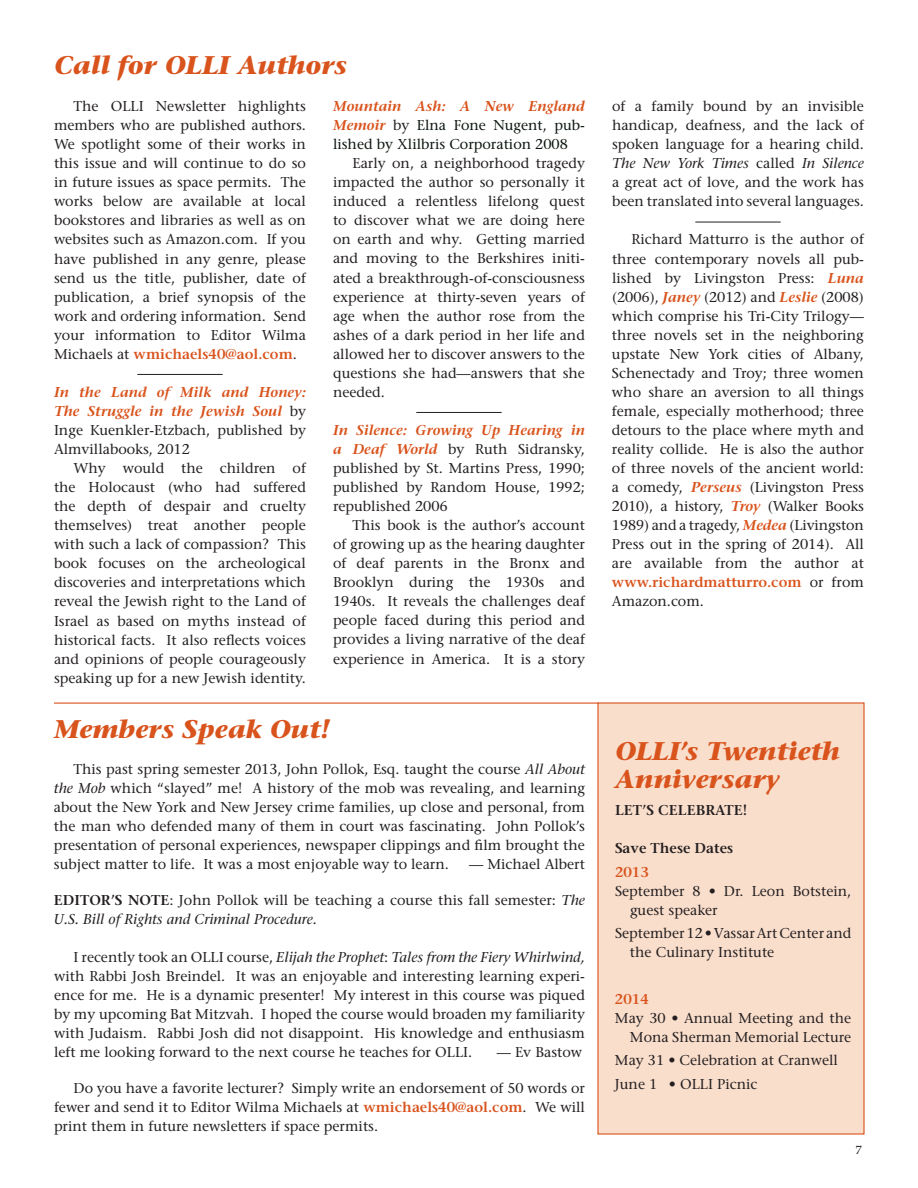
<style>
.page{position:relative;width:918px;height:1188px;background:#fff}
.page>*{position:absolute;margin:0;border:0;box-sizing:border-box;transform-origin:0 0}
.t1{font:italic 700 25.5px/28.5px "Stone Serif";color:#d9531c}
.t2{font:14.25px/19px "Stone Serif";color:#231f20;text-align:justify}
.t3{font:14.25px/19px "Stone Serif";color:#0c160e;text-align:justify}
.t4{font:600 14.25px "Stone Serif";color:#231f20}
.t5{font:600 14.25px "Stone Serif";color:#d9531c}
.t6{font:12px "Palatino";color:#231f20}
.s1{font-weight:600;font-style:italic;color:#d9531c}
.s2{color:#231f20}
.s3{font-weight:600;color:#d9531c}
.s4{font-style:italic}
</style>
<div class="page">
<div style="left:597px;top:702px;width:268px;height:433px;background:#fadecc"></div>
<hr style="left:137px;top:374px;width:86px;height:1px;background:#231f20">
<hr style="left:416px;top:412px;width:86px;height:1px;background:#231f20">
<hr style="left:695px;top:222px;width:86px;height:1px;background:#231f20">
<hr style="left:54px;top:703px;width:544px;height:1px;background:#d9531c">
<h1 class="t1" style="left:54px;top:51px;width:295px">Call for OLLI Authors</h1>
<p class="t3" style="left:333px;top:97px;width:254px"><span class="s1">Mountain Ash: A New England Memoir</span> <span class="s2">by</span> Elna Fone Nugent, pub&shy;lished by Xlilbris Corporation 2008</p>
<p class="t2" style="left:333px;top:154px;width:254px;text-indent:19px">Early on, a neighborhood tragedy impacted the author so personally it induced a relentless lifelong quest to discover what we are doing here on earth and why. Getting married and moving to the Berkshires initi&shy;ated a breakthrough-of-consciousness experience at thirty-seven years of age when the author rose from the ashes of a dark period in her life and allowed her to discover answers to the questions she had—answers that she needed.</p>
<p class="t2" style="left:333px;top:420px;width:254px"><span class="s1">In Silence: Growing Up Hearing in a Deaf World</span> by Ruth Sidransky, published by St. Martins Press, 1990; published by Random House, 1992; republished 2006</p>
<p class="t2" style="left:333px;top:516px;width:254px;text-indent:19px">This book is the author’s account of growing up as the hearing daughter of deaf parents in the Bronx and Brooklyn during the 1930s and 1940s. It reveals the challenges deaf people faced during this period and provides a living narrative of the deaf experience in America. It is a story</p>
<p class="t2" style="left:54px;top:97px;width:254px;text-indent:19px">The OLLI Newsletter highlights members who are published authors.<br>We spotlight some of their works in this issue and will continue to do so in future issues as space permits. The works below are available at local bookstores and libraries as well as on websites such as Amazon.com. If you have published in any genre, please send us the title, publisher, date of publication, a brief synopsis of the work and ordering information. Send your information to Editor Wilma Michaels at <span class="s3">wmichaels40@aol.com</span>.</p>
<p class="t2" style="left:54px;top:382px;width:254px"><span class="s1">In the Land of Milk and Honey:<br>The Struggle in the Jewish Soul</span> by Inge Kuenkler-Etzbach, published by Almvillabooks, 2012</p>
<p class="t2" style="left:54px;top:459px;width:254px;text-indent:19px">Why would the children of the Holocaust (who had suffered the depth of despair and cruelty themselves) treat another people with such a lack of compassion? This book focuses on the archeological discoveries and interpretations which reveal the Jewish right to the Land of Israel as based on myths instead of historical facts. It also reflects voices and opinions of people courageously speaking up for a new Jewish identity.</p>
<h1 class="t1" style="left:54px;top:715px;width:278px">Members Speak Out!</h1>
<p class="t2" style="left:54px;top:759px;width:533px;text-indent:20px">This past spring semester 2013, John Pollok, Esq. taught the course <span class="s4">All About the Mob</span> which “slayed” me! A history of the mob was revealing, and learning about the New York and New Jersey crime families, up close and personal, from the man who defended many of them in court was fascinating. John Pollok’s presentation of personal experiences, newspaper clippings and film brought the subject matter to life. It was a most enjoyable way to learn.</p>
<p class="t2" style="left:469px;top:855px;width:117px">— Michael Albert</p>
<p class="t2" style="left:54px;top:890px;width:533px;text-indent:115px">: John Pollok will be teaching a course this fall semester: <span class="s4">The<br>U.S. Bill of Rights and Criminal Procedure.</span></p>
<p class="t2" style="left:54px;top:947px;width:533px;text-indent:19px">I recently took an OLLI course, <span class="s4">Elijah the Prophet</span>: <span class="s4">Tales from the Fiery Whirlwind, </span>with Rabbi Josh Breindel. It was an enjoyable and interesting learning experi&shy;ence for me. He is a dynamic presenter! My interest in this course was piqued by my upcoming Bat Mitzvah. I hoped the course would broaden my familiarity with Judaism. Rabbi Josh did not disappoint. His knowledge and enthusiasm left me looking forward to the next course he teaches for OLLI.</p>
<p class="t4" style="left:54px;top:891px;width:20px">Editor</p>
<p class="t4" style="left:111px;top:891px;width:29px">’s note</p>
<p class="t2" style="left:497px;top:1043px;width:87px">— Ev Bastow</p>
<p class="t2" style="left:54px;top:1078px;width:533px;text-indent:19px">Do you have a favorite lecturer? Simply write an endorsement of 50 words or fewer and send it to Editor Wilma Michaels at <span class="s3">wmichaels40@aol.com</span>. We will print them in future newsletters if space permits.</p>
<p class="t2" style="left:612px;top:97px;width:254px">of a family bound by an invisible handicap, deafness, and the lack of spoken language for a hearing child.<br><span class="s4">The New York Times</span> called <span class="s4">In Silence </span>a great act of love, and the work has been translated into several languages.</p>
<p class="t2" style="left:612px;top:230px;width:254px;text-indent:20px">Richard Matturro is the author of three contemporary novels all pub&shy;lished by Livingston Press: <span class="s1">Luna </span>(2006), <span class="s1">Janey</span> (2012) and <span class="s1">Leslie</span> (2008) which comprise his Tri-City Trilogy— three novels set in the neighboring upstate New York cities of Albany, Schenectady and Troy; three women who share an aversion to all things female, especially motherhood; three detours to the place where myth and reality collide. He is also the author of three novels of the ancient world: a comedy, <span class="s1">Perseus</span> (Livingston Press 2010), a history, <span class="s1">Troy</span> (Walker Books 1989) and a tragedy, <span class="s1">Medea</span> (Livingston Press out in the spring of 2014). All are available from the author at <span class="s3">www.richardmatturro.com</span> or from Amazon.com.</p>
<h1 class="t1" style="left:615px;top:737px;width:226px">OLLI’s Twentieth<br>Anniversary</h1>
<p class="t4" style="left:615px;top:802px;width:64px">Let’s Celebrate</p>
<p class="t4" style="left:743px;top:802px;width:6px">!</p>
<p class="t4" style="left:615px;top:840px;width:120px">Save These Dates</p>
<p class="t5" style="left:615px;top:863px;width:35px">2013</p>
<p class="t2" style="left:630px;top:881px;width:223px;text-indent:-15px">September 8 • Dr. Leon Botstein, guest speaker</p>
<p class="t2" style="left:630px;top:924px;width:223px;text-indent:-15px">September 12 • Vassar Art Center and the Culinary Institute</p>
<p class="t5" style="left:615px;top:991px;width:35px">2014</p>
<p class="t2" style="left:615px;top:1009px;width:238px;text-align:right">May 30 • Annual Meeting and the<br>Mona Sherman Memorial Lecture</p>
<p class="t2" style="left:615px;top:1049px;width:224px;line-height:23.4px">May 31 • Celebration at Cranwell<br>June 1 • OLLI Picnic</p>
<p class="t6" style="left:856px;top:1140px;width:7px">7</p>
</div>
